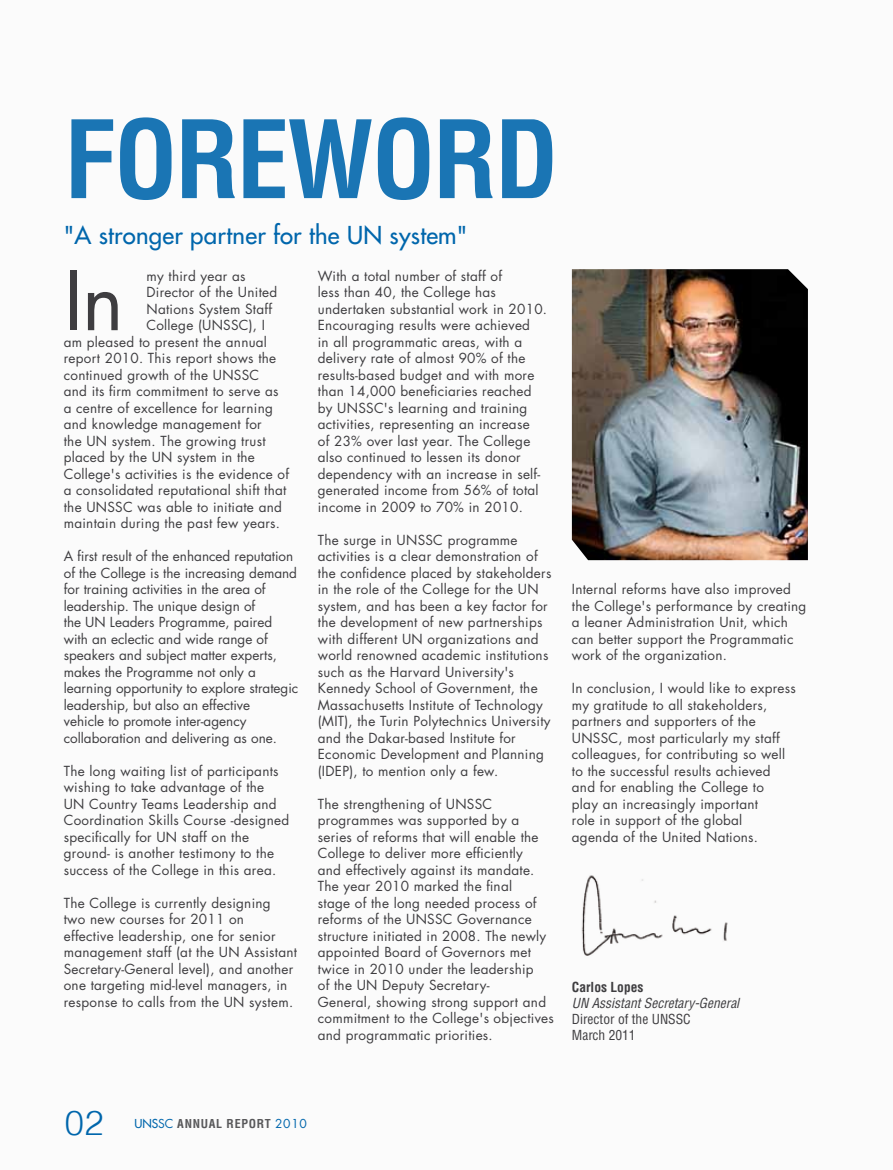
<style>
.page{position:relative;width:893px;height:1170px;background:#fff}
.page>*{position:absolute;margin:0;border:0;box-sizing:border-box;transform-origin:0 0}
.t1{font:700 condensed 105px "Helvetica";letter-spacing:-.025em;color:#1a75b4}
.t2{font:79.2px "Futura";color:#3e3d40}
.t3{font:300 34.5px "Helvetica";color:#0066ac}
.t4{font:24px "Futura";letter-spacing:.01em;color:#0066ac}
.t5{font:13.5px/16.5px "Futura";letter-spacing:.02em;color:#3e3d40}
.t6{font:13.5px/16.5px "Futura";color:#3e3d40}
.t7{font:italic condensed 13.5px "Helvetica";color:#3e3d40}
.t8{font:condensed 13.5px/16.2px "Helvetica";color:#3e3d40}
.t9{font:700 condensed 13.5px "Helvetica";color:#3e3d40}
.t10{font:700 condensed 12px "Helvetica";letter-spacing:.06em;color:#58585a}
.s1{font-family:"Futura";font-weight:400;font-stretch:normal;color:#0066ac}
</style>
<div class="page">
<div style="left:0;top:0;width:893px;height:1169px;background:#fbfbfb"></div>
<img style="left:581px;top:875px;width:147px;height:81px">
<img style="left:572px;top:269px;width:236px;height:291px">
<h1 class="t1" style="left:64px;top:94px;width:496px">FOREWORD</h1>
<h3 class="t4" style="left:64px;top:219px;width:405px">"A stronger partner for the UN system"</h3>
<h2 class="t2" style="left:64px;top:246px;width:61px">In</h2>
<p class="t5" style="left:146px;top:267px;width:101px">my third year as</p>
<p class="t5" style="left:146px;top:284px;width:132px">Director of the United</p>
<p class="t5" style="left:146px;top:300px;width:127px">Nations System Staff</p>
<p class="t5" style="left:146px;top:317px;width:120px">College (UNSSC), I</p>
<p class="t5" style="left:64px;top:333px;width:205px">am pleased to present the annual</p>
<p class="t5" style="left:64px;top:350px;width:214px">report 2010. This report shows the</p>
<p class="t5" style="left:64px;top:366px;width:197px">continued growth of the UNSSC</p>
<p class="t5" style="left:64px;top:383px;width:216px">and its firm commitment to serve as</p>
<p class="t5" style="left:64px;top:399px;width:211px">a centre of excellence for learning</p>
<p class="t5" style="left:64px;top:416px;width:199px">and knowledge management for</p>
<p class="t5" style="left:64px;top:432px;width:203px">the UN system. The growing trust</p>
<p class="t5" style="left:64px;top:449px;width:193px">placed by the UN system in the</p>
<p class="t5" style="left:64px;top:465px;width:227px">College's activities is the evidence of</p>
<p class="t5" style="left:64px;top:482px;width:224px">a consolidated reputational shift that</p>
<p class="t5" style="left:64px;top:498px;width:220px">the UNSSC was able to initiate and</p>
<p class="t5" style="left:64px;top:515px;width:218px">maintain during the past few years.</p>
<p class="t6" style="left:64px;top:548px;width:236px">A first result of the enhanced reputation of the College is the increasing demand for training activities in the area of leadership. The unique design of<br>the UN Leaders Programme, paired with an eclectic and wide range of speakers and subject matter experts, makes the Programme not only a learning opportunity to explore strategic leadership, but also an effective<br>vehicle to promote inter-agency collaboration and delivering as one.</p>
<p class="t5" style="left:64px;top:762px;width:227px">The long waiting list of participants wishing to take advantage of the<br>UN Country Teams Leadership and Coordination Skills Course -designed specifically for UN staff on the ground- is another testimony to the success of the College in this area.</p>
<p class="t5" style="left:64px;top:894px;width:235px">The College is currently designing<br>two new courses for 2011 on effective leadership, one for senior management staff (at the UN Assistant Secretary-General level), and another one targeting mid-level managers, in response to calls from the UN system.</p>
<p class="t5" style="left:318px;top:267px;width:231px">With a total number of staff of<br>less than 40, the College has undertaken substantial work in 2010.<br>Encouraging results were achieved<br>in all programmatic areas, with a delivery rate of almost 90% of the results-based budget and with more than 14,000 beneficiaries reached by UNSSC's learning and training activities, representing an increase<br>of 23% over last year. The College also continued to lessen its donor dependency with an increase in self&shy;generated income from 56% of total income in 2009 to 70% in 2010.</p>
<p class="t5" style="left:318px;top:531px;width:235px">The surge in UNSSC programme activities is a clear demonstration of the confidence placed by stakeholders in the role of the College for the UN system, and has been a key factor for the development of new partnerships with different UN organizations and world renowned academic institutions such as the Harvard University's Kennedy School of Government, the Massachusetts Institute of Technology (MIT), the Turin Polytechnics University and the Dakar-based Institute for Economic Development and Planning (IDEP), to mention only a few.</p>
<p class="t5" style="left:318px;top:795px;width:238px">The strengthening of UNSSC programmes was supported by a series of reforms that will enable the College to deliver more efficiently<br>and effectively against its mandate.<br>The year 2010 marked the final<br>stage of the long needed process of reforms of the UNSSC Governance structure initiated in 2008. The newly appointed Board of Governors met twice in 2010 under the leadership<br>of the Un Deputy Secretary-<br>General, showing strong support and commitment to the College's objectives and programmatic priorities.</p>
<p class="t5" style="left:572px;top:580px;width:236px">Internal reforms have also improved the College's performance by creating a leaner Administration Unit, which can better support the Programmatic work of the organization.</p>
<p class="t5" style="left:572px;top:679px;width:226px">In conclusion, I would like to express my gratitude to all stakeholders, partners and supporters of the UNSSC, most particularly my staff colleagues, for contributing so well to the successful results achieved and for enabling the College to<br>play an increasingly important<br>role in support of the global<br>agenda of the United Nations.</p>
<p class="t9" style="left:572px;top:978px;width:73px">Carlos Lopes</p>
<p class="t7" style="left:572px;top:994px;width:169px">UN Assistant Secretary-General</p>
<p class="t8" style="left:572px;top:1010px;width:120px">Director of the UNSSC<br>March 2011</p>
<h3 class="t3" style="left:65px;top:1101px;width:40px">02</h3>
<p class="t10" style="left:134px;top:1115px;width:174px"><span class="s1">UNS</span><span class="s1">SC</span> ANN UAL REPORT <span class="s1">2010</span></p>
</div>
